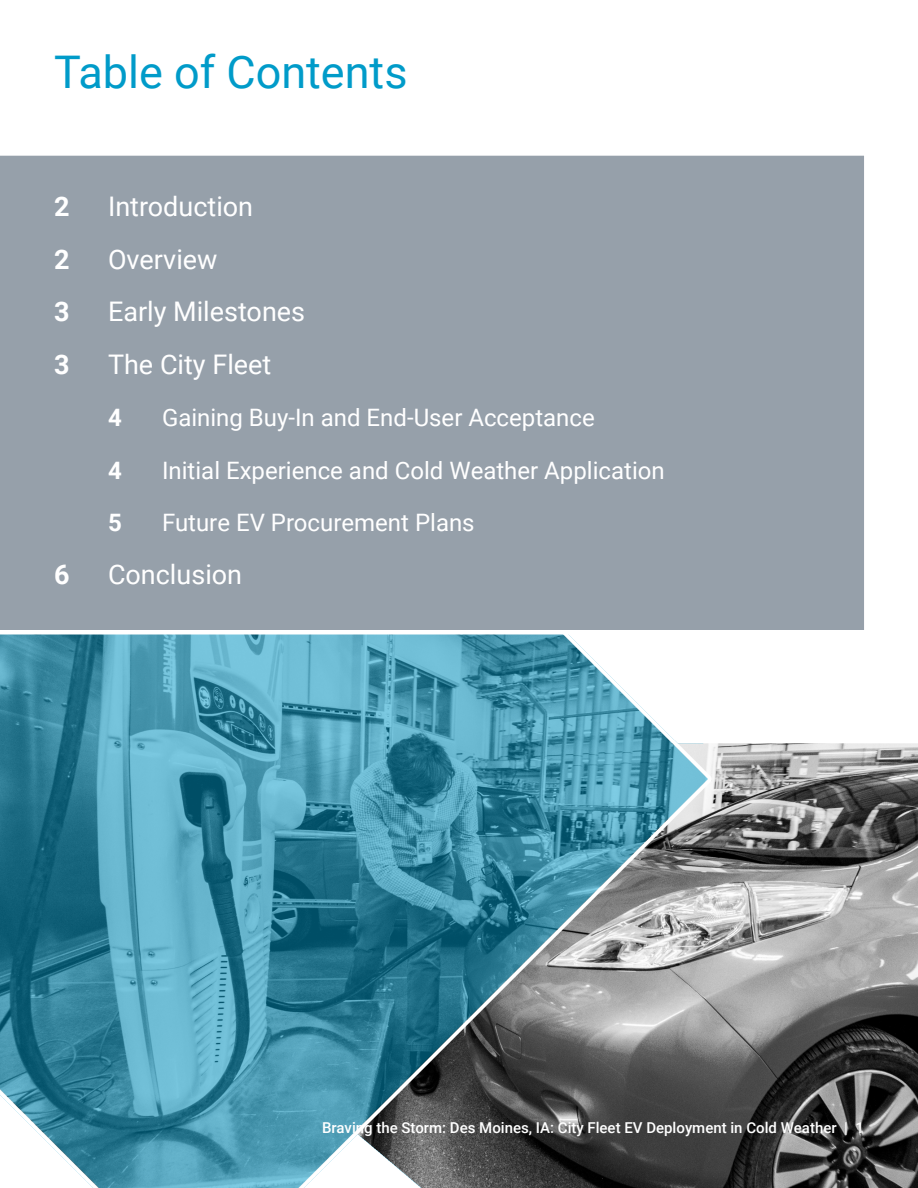
<style>
.page{position:relative;width:918px;height:1188px;background:#fff}
.page>*{position:absolute;margin:0;border:0;box-sizing:border-box;transform-origin:0 0}
.t1{font:45px "Roboto";color:#009bc9}
.t2{font:27px "Roboto";color:#fff}
.t3{font:700 27px "Roboto";color:#fff}
.t4{font:24px "Roboto";color:#fff}
.t5{font:700 24px "Roboto";color:#fff}
.t6{font:500 15px "Roboto";color:#fff}
</style>
<div class="page">
<img style="left:0;top:634px;width:918px;height:554px">
<div style="left:0;top:155px;width:864px;height:475px;background:#96a0aa"></div>
<h1 class="t1" style="left:54px;top:40px;width:355px">Table of Contents</h1>
<p class="t3" style="left:54px;top:188px;width:17px">2</p>
<p class="t2" style="left:108px;top:188px;width:147px">Introduction</p>
<p class="t3" style="left:54px;top:240px;width:17px">2</p>
<p class="t2" style="left:108px;top:240px;width:111px">Overview</p>
<p class="t3" style="left:54px;top:293px;width:17px">3</p>
<p class="t2" style="left:108px;top:293px;width:199px">Early Milestones</p>
<p class="t3" style="left:54px;top:345px;width:17px">3</p>
<p class="t2" style="left:108px;top:345px;width:165px">The City Fleet</p>
<p class="t5" style="left:108px;top:401px;width:15px">4</p>
<p class="t4" style="left:162px;top:401px;width:434px">Gaining Buy-In and End-User Acceptance</p>
<p class="t5" style="left:108px;top:453px;width:15px">4</p>
<p class="t4" style="left:162px;top:453px;width:504px">Initial Experience and Cold Weather Application</p>
<p class="t5" style="left:108px;top:506px;width:15px">5</p>
<p class="t4" style="left:162px;top:506px;width:314px">Future EV Procurement Plans</p>
<p class="t3" style="left:54px;top:555px;width:17px">6</p>
<p class="t2" style="left:108px;top:555px;width:136px">Conclusion</p>
<p class="t6" style="left:322px;top:1117px;width:543px">Braving the Storm: Des Moines, IA: City Fleet EV Deployment in Cold Weather | 1</p>
</div>
